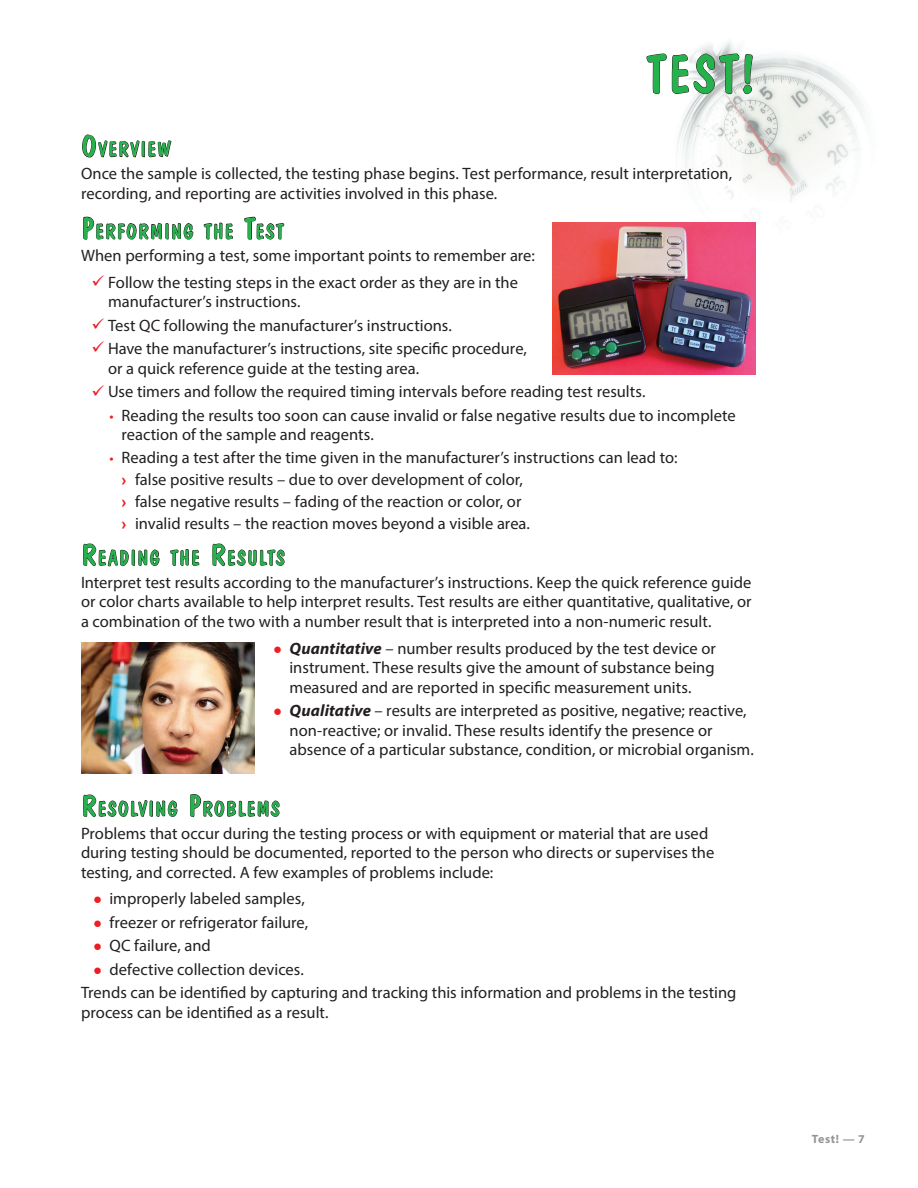
<style>
.page{position:relative;width:918px;height:1188px;background:#fff}
.page>*{position:absolute;margin:0;border:0;box-sizing:border-box;transform-origin:0 0}
.Chapter{font:54px "Dom Casual Std";color:#23b24b}
.t1{font:21px "Dom Casual Std";letter-spacing:.025em;color:#23b24b}
.Text{font:16.5px/19.5px "Myriad Pro";color:#231f20}
.t2{font:700 12px "Myriad Pro";color:#939598}
.s1{font-size:30px}
.s2{font-size:15px;color:#ee1d23}
.s3{font-family:"Arial";font-weight:700;font-size:15px;color:#ee1d23}
.s4{font-family:"Arial";font-size:15px;color:#ee1d23}
.s5{font-weight:700;font-style:italic}
</style>
<div class="page">
<img style="left:656px;top:54px;width:208px;height:148px">
<svg style="left:646px;top:41px;width:107px;height:53px"></svg>
<svg style="left:82px;top:134px;width:90px;height:24px"></svg>
<svg style="left:83px;top:216px;width:111px;height:24px"></svg>
<svg style="left:203px;top:222px;width:30px;height:18px"></svg>
<svg style="left:244px;top:216px;width:41px;height:24px"></svg>
<svg style="left:83px;top:543px;width:77px;height:24px"></svg>
<svg style="left:170px;top:549px;width:30px;height:17px"></svg>
<svg style="left:212px;top:543px;width:73px;height:23px"></svg>
<img style="left:552px;top:222px;width:204px;height:152px">
<img style="left:81px;top:643px;width:174px;height:131px">
<svg style="left:83px;top:794px;width:95px;height:23px"></svg>
<svg style="left:190px;top:794px;width:90px;height:24px"></svg>
<h1 class="Chapter" style="left:646px;top:42px;width:112px">TEST!</h1>
<h2 class="t1" style="left:81px;top:137px;width:92px"><span class="s1">O</span>VERVIEW</h2>
<p class="Text" style="left:81px;top:164px;width:653px">Once the sample is collected, the testing phase begins. Test performance, result interpretation, recording, and reporting are activities involved in this phase.</p>
<h2 class="t1" style="left:81px;top:219px;width:204px"><span class="s1">P</span>ERFORMING THE <span class="s1">T</span>EST</h2>
<p class="Text" style="left:81px;top:246px;width:455px">When performing a test, some important points to remember are:</p>
<p class="Text" style="left:108px;top:272px;width:412px">Follow the testing steps in the exact order as they are in the manufacturer’s instructions.</p>
<p class="Text" style="left:108px;top:315px;width:345px">Test QC following the manufacturer’s instructions.</p>
<p class="Text" style="left:108px;top:339px;width:420px">Have the manufacturer’s instructions, site specific procedure, or a quick reference guide at the testing area.</p>
<p class="Text" style="left:108px;top:382px;width:539px">Use timers and follow the required timing intervals before reading test results.</p>
<p class="Text" style="left:122px;top:405px;width:616px;text-indent:-12px"><span class="s2">•</span> Reading the results too soon can cause invalid or false negative results due to incomplete reaction of the sample and reagents.</p>
<p class="Text" style="left:110px;top:447px;width:570px"><span class="s2">•</span> Reading a test after the time given in the manufacturer’s instructions can lead to:</p>
<p class="Text" style="left:122px;top:469px;width:403px"><span class="s3">›</span> false positive results – due to over development of color,</p>
<p class="Text" style="left:122px;top:491px;width:401px"><span class="s3">›</span> false negative results – fading of the reaction or color, or</p>
<p class="Text" style="left:122px;top:514px;width:410px"><span class="s3">›</span> invalid results – the reaction moves beyond a visible area.</p>
<h2 class="t1" style="left:81px;top:546px;width:206px"><span class="s1">R</span>EADING THE <span class="s1">R</span>ESULTS</h2>
<p class="Text" style="left:81px;top:572px;width:672px;text-align:justify">Interpret test results according to the manufacturer’s instructions. Keep the quick reference guide or color charts available to help interpret results. Test results are either quantitative, qualitative, or a combination of the two with a number result that is interpreted into a non-numeric result.</p>
<p class="Text" style="left:290px;top:638px;width:428px;text-align:justify;text-indent:-16px"><span class="s4">●</span> <span class="s5">Quantitative</span> – number results produced by the test device or instrument. These results give the amount of substance being measured and are reported in specific measurement units.</p>
<p class="Text" style="left:290px;top:701px;width:466px;text-indent:-16px"><span class="s4">●</span> <span class="s5">Qualitative</span> – results are interpreted as positive, negative; reactive, non-reactive; or invalid. These results identify the presence or absence of a particular substance, condition, or microbial organism.</p>
<h2 class="t1" style="left:81px;top:796px;width:201px"><span class="s1">R</span>ESOLVING <span class="s1">P</span>ROBLEMS</h2>
<p class="Text" style="left:81px;top:823px;width:635px">Problems that occur during the testing process or with equipment or material that are used during testing should be documented, reported to the person who directs or supervises the testing, and corrected. A few examples of problems include:</p>
<p class="Text" style="left:93px;top:889px;width:213px"><span class="s4">●</span> improperly labeled samples,</p>
<p class="Text" style="left:93px;top:912px;width:217px"><span class="s4">●</span> freezer or refrigerator failure,</p>
<p class="Text" style="left:93px;top:936px;width:119px"><span class="s4">●</span> QC failure, and</p>
<p class="Text" style="left:93px;top:959px;width:212px"><span class="s4">●</span> defective collection devices.</p>
<p class="Text" style="left:81px;top:983px;width:657px">Trends can be identified by capturing and tracking this information and problems in the testing process can be identified as a result.</p>
<p class="t2" style="left:812px;top:1131px;width:55px">Test! — 7</p>
</div>
